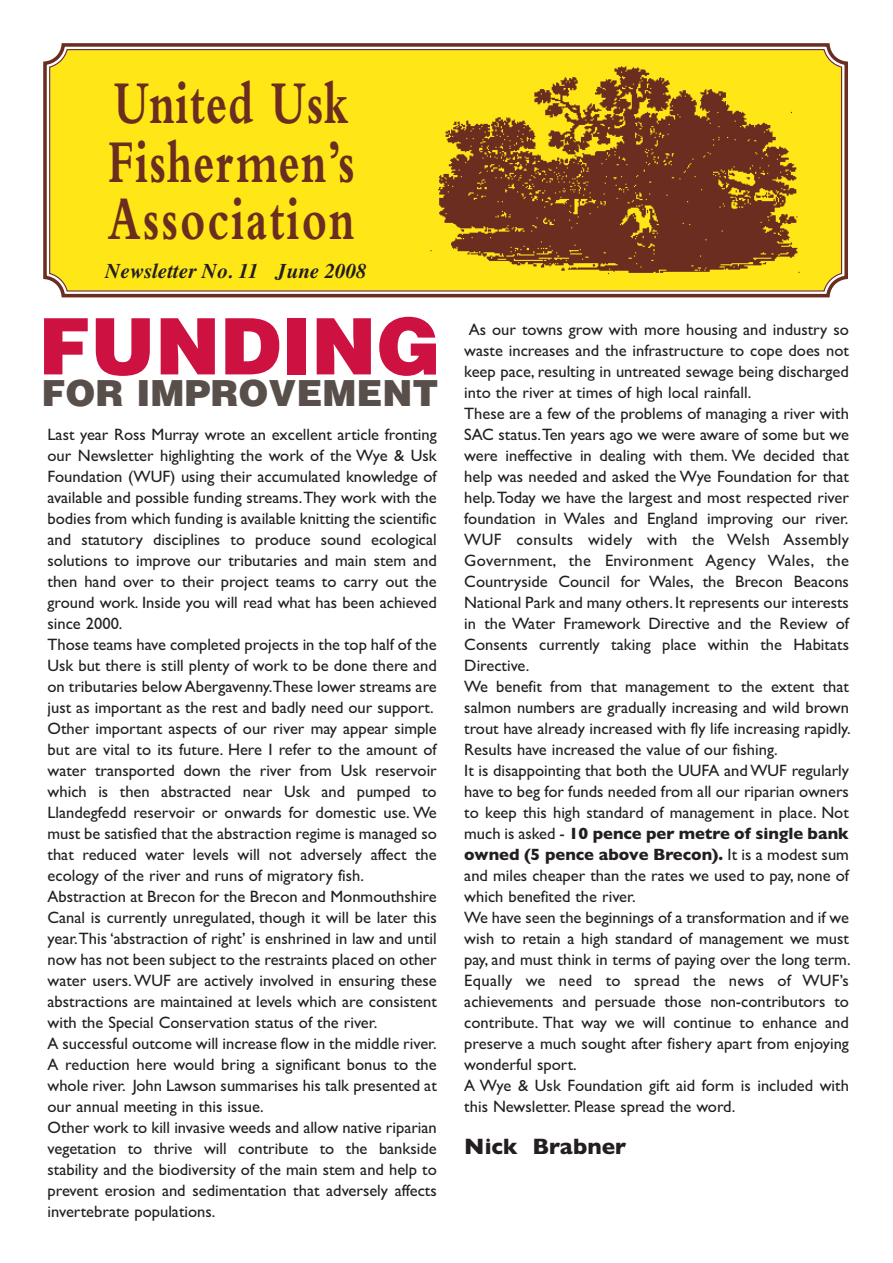
<style>
.page{position:relative;width:893px;height:1263px;background:#fff}
.page>*{position:absolute;margin:0;border:0;box-sizing:border-box;transform-origin:0 0}
.t1{font:900 78px "Helvetica";color:#cd1141}
.t2{font:700 63.45px/57.8px "Bembo";letter-spacing:.025em;color:#6a2d1f;text-align:justify;scale:.7 1}
.t3{font:900 36px "Helvetica";color:#584f4a}
.t4{font:700 22.5px "Gill Sans";color:#231f20}
.t5{font:italic 700 21px "Times";color:#231f20}
.t6{font:16.5px/21px "Gill Sans";color:#231f20}
.s1{font-weight:700}
</style>
<div class="page">
<svg style="left:43px;top:43px;width:805px;height:255px"></svg>
<div style="left:49px;top:48px;width:794px;height:244px;background:#ffe616"></div>
<img style="left:411px;top:54px;width:393px;height:231px">
<h2 class="t2" style="left:108px;top:81px;width:354px">United Usk Fishermen’s Association</h2>
<p class="t5" style="left:105px;top:258px;width:263px">Newsletter No. 11 June 2008</p>
<h1 class="t1" style="left:38px;top:295px;width:404px">FUNDING</h1>
<h3 class="t3" style="left:41px;top:369px;width:399px">FOR IMPROVEMENT</h3>
<p class="t6" style="left:48px;top:424px;width:391px">Last year Ross Murray wrote an excellent article fronting our Newsletter highlighting the work of the Wye &amp; Usk Foundation (WUF) using their accumulated knowledge of available and possible funding streams.They work with the bodies from which funding is available knitting the scientific and statutory disciplines to produce sound ecological solutions to improve our tributaries and main stem and then hand over to their project teams to carry out the ground work. Inside you will read what has been achieved since 2000.<br>Those teams have completed projects in the top half of the Usk but there is still plenty of work to be done there and on tributaries below Abergavenny.These lower streams are just as important as the rest and badly need our support.<br>Other important aspects of our river may appear simple but are vital to its future. Here I refer to the amount of water transported down the river from Usk reservoir which is then abstracted near Usk and pumped to Llandegfedd reservoir or onwards for domestic use. We must be satisfied that the abstraction regime is managed so that reduced water levels will not adversely affect the ecology of the river and runs of migratory fish.<br>Abstraction at Brecon for the Brecon and Monmouthshire Canal is currently unregulated, though it will be later this year.This ‘abstraction of right’ is enshrined in law and until now has not been subject to the restraints placed on other water users. WUF are actively involved in ensuring these abstractions are maintained at levels which are consistent with the Special Conservation status of the river.<br>A successful outcome will increase flow in the middle river.<br>A reduction here would bring a significant bonus to the whole river. John Lawson summarises his talk presented at our annual meeting in this issue.<br>Other work to kill invasive weeds and allow native riparian vegetation to thrive will contribute to the bankside stability and the biodiversity of the main stem and help to prevent erosion and sedimentation that adversely affects invertebrate populations.</p>
<p class="t6" style="left:464px;top:318px;width:388px">As our towns grow with more housing and industry so waste increases and the infrastructure to cope does not keep pace, resulting in untreated sewage being discharged into the river at times of high local rainfall.<br>These are a few of the problems of managing a river with SAC status.Ten years ago we were aware of some but we were ineffective in dealing with them. We decided that help was needed and asked the Wye Foundation for that help.Today we have the largest and most respected river foundation in Wales and England improving our river.<br>WUF consults widely with the Welsh Assembly Government, the Environment Agency Wales, the Countryside Council for Wales, the Brecon Beacons National Park and many others. It represents our interests in the Water Framework Directive and the Review of Consents currently taking place within the Habitats Directive.<br>We benefit from that management to the extent that salmon numbers are gradually increasing and wild brown trout have already increased with fly life increasing rapidly.<br>Results have increased the value of our fishing.<br>It is disappointing that both the UUFA and WUF regularly have to beg for funds needed from all our riparian owners to keep this high standard of management in place. Not much is asked - <span class="s1">10 pence per metre of single bank owned (5 pence above Brecon).</span> It is a modest sum and miles cheaper than the rates we used to pay, none of which benefited the river.<br>We have seen the beginnings of a transformation and if we wish to retain a high standard of management we must pay, and must think in terms of paying over the long term.<br>Equally we need to spread the news of WUF’s achievements and persuade those non-contributors to contribute. That way we will continue to enhance and preserve a much sought after fishery apart from enjoying wonderful sport.<br>A Wye &amp; Usk Foundation gift aid form is included with this Newsletter. Please spread the word.</p>
<h3 class="t4" style="left:464px;top:1133px;width:163px">Nick Brabner</h3>
</div>
